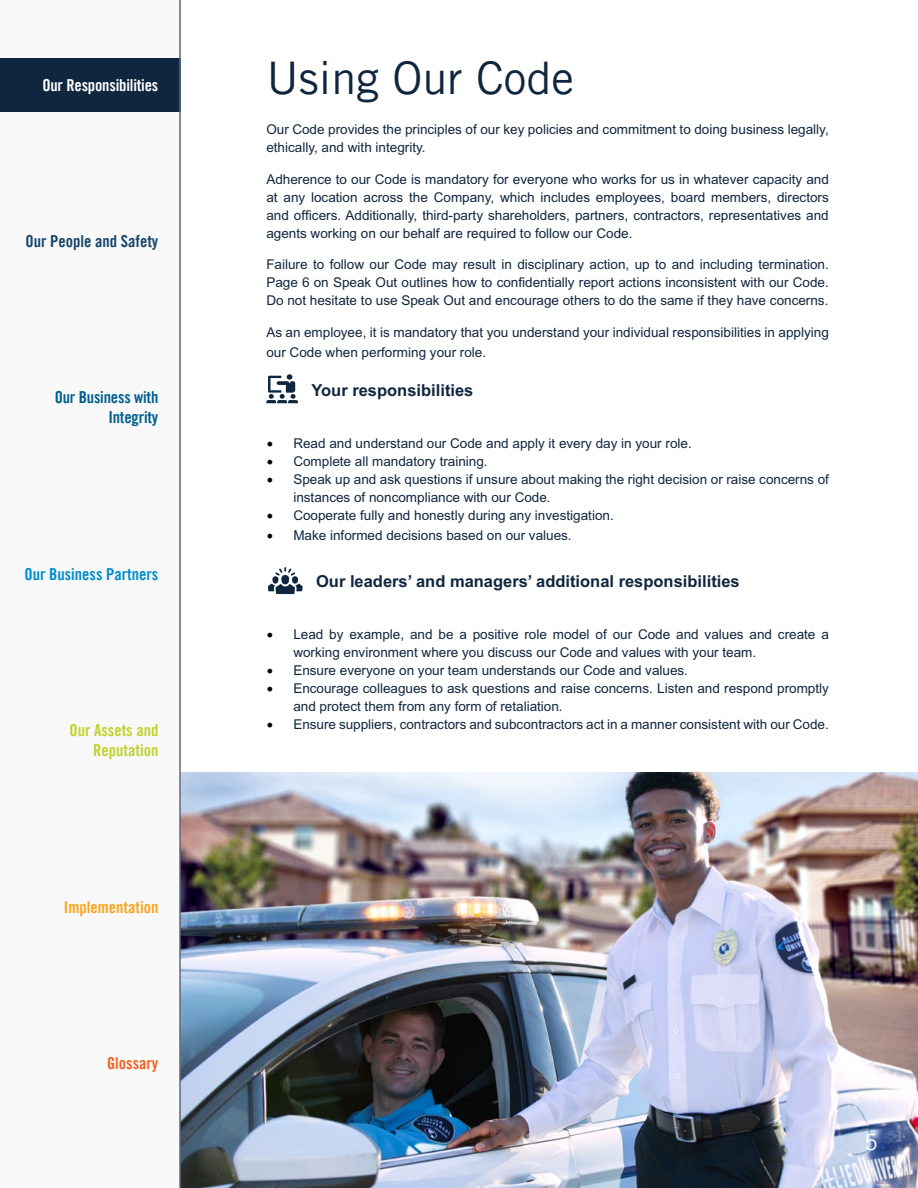
<style>
.page{position:relative;width:918px;height:1188px;background:#fff}
.page>*{position:absolute;margin:0;border:0;box-sizing:border-box;transform-origin:0 0}
.t1{font:45px "Trade Gothic LT Pro";color:#10263f}
.t2{font:22.5px "Trade Gothic LT Pro";color:#fff}
.t3{font:700 16.5px "Arial MT Std";color:#10263f}
.t4{font:16.5px/19.5px "Trade Gothic LT Pro Bd Cn 20";letter-spacing:-.01em;color:#005f90;text-align:right}
.t5{font:16.5px/19.5px "Trade Gothic LT Pro Bd Cn 20";color:#bfd22b;text-align:right}
.t6{font:16.5px "Trade Gothic LT Pro Bd Cn 20";letter-spacing:-.01em;color:#fff}
.t7{font:16.5px "Trade Gothic LT Pro Bd Cn 20";color:#008ccc}
.t8{font:16.5px "Trade Gothic LT Pro Bd Cn 20";color:#164469}
.t9{font:16.5px "Trade Gothic LT Pro Bd Cn 20";color:#faa41a}
.t10{font:16.5px "Trade Gothic LT Pro Bd Cn 20";color:#f26322}
.t11{font:13.5px/18px "Arial MT Std";color:#10263f}
.s1{font-family:"Minion Pro";font-size:18px;color:#000}
</style>
<div class="page">
<div style="left:0;top:0;width:179px;height:1188px;background:#f8f9f8"></div>
<div style="left:0;top:58px;width:180px;height:54px;background:#10263f"></div>
<img style="left:181px;top:772px;width:737px;height:416px">
<svg style="left:268px;top:567px;width:35px;height:27px"></svg>
<svg style="left:266px;top:374px;width:32px;height:29px"></svg>
<hr style="left:179px;top:0;width:2px;height:1188px;background:#5d6a76">
<p class="t6" style="left:42px;top:75px;width:117px">Our Responsibilities</p>
<p class="t8" style="left:26px;top:231px;width:134px">Our People and Safety</p>
<p class="t4" style="left:55px;top:387px;width:105px">Our Business with<br>Integrity</p>
<p class="t7" style="left:25px;top:564px;width:135px">Our Business Partners</p>
<p class="t5" style="left:69px;top:720px;width:90px">Our Assets and<br>Reputation</p>
<p class="t9" style="left:64px;top:897px;width:96px">Implementation</p>
<p class="t10" style="left:107px;top:1053px;width:53px">Glossary</p>
<h1 class="t1" style="left:266px;top:50px;width:309px">Using Our Code</h1>
<p class="t11" style="left:266px;top:120px;width:564px">Our Code provides the principles of our key policies and commitment to doing business legally, ethically, and with integrity.</p>
<p class="t11" style="left:266px;top:170px;width:564px;text-align:justify">Adherence to our Code is mandatory for everyone who works for us in whatever capacity and at any location across the Company, which includes employees, board members, directors and officers. Additionally, third-party shareholders, partners, contractors, representatives and agents working on our behalf are required to follow our Code.</p>
<p class="t11" style="left:266px;top:255px;width:564px;text-align:justify">Failure to follow our Code may result in disciplinary action, up to and including termination.<br>Page 6 on Speak Out outlines how to confidentially report actions inconsistent with our Code.<br>Do not hesitate to use Speak Out and encourage others to do the same if they have concerns.</p>
<p class="t11" style="left:266px;top:322px;width:564px;line-height:20.2px">As an employee, it is mandatory that you understand your individual responsibilities in applying our Code when performing your role.</p>
<p class="t3" style="left:311px;top:380px;width:163px">Your responsibilities</p>
<p class="t11" style="left:266px;top:434px;width:427px"><span class="s1">•</span> Read and understand our Code and apply it every day in your role.</p>
<p class="t11" style="left:266px;top:452px;width:223px"><span class="s1">•</span> Complete all mandatory training.</p>
<p class="t11" style="left:293px;top:470px;width:537px;text-indent:-27px"><span class="s1">•</span> Speak up and ask questions if unsure about making the right decision or raise concerns of instances of noncompliance with our Code.</p>
<p class="t11" style="left:266px;top:506px;width:349px"><span class="s1">•</span> Cooperate fully and honestly during any investigation.</p>
<p class="t11" style="left:266px;top:526px;width:307px"><span class="s1">•</span> Make informed decisions based on our values.</p>
<p class="t3" style="left:316px;top:572px;width:425px">Our leaders’ and managers’ additional responsibilities</p>
<p class="t11" style="left:293px;top:625px;width:537px;text-indent:-27px"><span class="s1">•</span> Lead by example, and be a positive role model of our Code and values and create a working environment where you discuss our Code and values with your team.</p>
<p class="t11" style="left:266px;top:661px;width:423px"><span class="s1">•</span> Ensure everyone on your team understands our Code and values.</p>
<p class="t11" style="left:293px;top:679px;width:537px;text-indent:-27px"><span class="s1">•</span> Encourage colleagues to ask questions and raise concerns. Listen and respond promptly and protect them from any form of retaliation.</p>
<p class="t11" style="left:266px;top:715px;width:564px"><span class="s1">•</span> Ensure suppliers, contractors and subcontractors act in a manner consistent with our Code.</p>
<h2 class="t2" style="left:864px;top:1129px;width:15px">5</h2>
</div>
